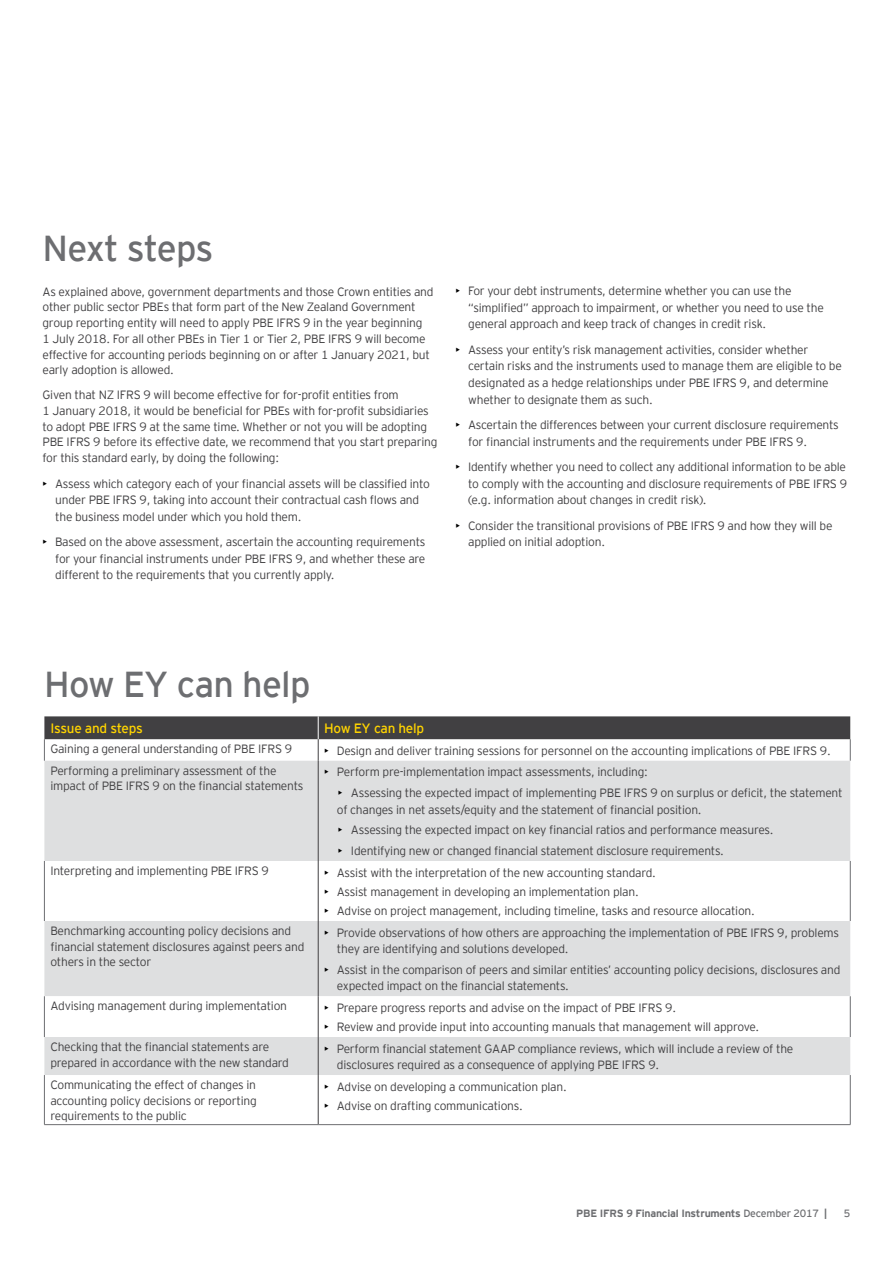
<style>
.page{position:relative;width:893px;height:1263px;background:#fff}
.page>*{position:absolute;margin:0;border:0;box-sizing:border-box;transform-origin:0 0}
.t1{font:36px "EY Interstate";letter-spacing:-.02em;color:#6d6e71}
.t2{font:13.5px "EY Interstate";letter-spacing:-.02em;color:#ffd400}
.t3{font:300 12px/16.5px "EY Interstate";letter-spacing:-.02em;color:#414042}
.t4{font:700 10.5px "EY Interstate";letter-spacing:-.02em;color:#6d6e71}
.t5{font:10.5px "EY Interstate";color:#6d6e71}
.s1{color:#000}
.s2{font-weight:400}
</style>
<div class="page">
<svg style="left:44px;top:761px;width:806px;height:235px;fill:#dedfe0"></svg>
<svg style="left:44px;top:996px;width:806px;height:128px"></svg>
<hr style="left:318px;top:761px;width:1px;height:100px;background:#414042">
<hr style="left:318px;top:861px;width:1px;height:60px;background:#414042">
<hr style="left:318px;top:921px;width:1px;height:75px;background:#414042">
<hr style="left:318px;top:996px;width:1px;height:41px;background:#414042">
<hr style="left:318px;top:1037px;width:1px;height:38px;background:#414042">
<hr style="left:318px;top:1075px;width:1px;height:49px;background:#414042">
<svg style="left:44px;top:716px;width:807px;height:45px"></svg>
<hr style="left:44px;top:861px;width:1px;height:60px;background:#6d6e71">
<hr style="left:850px;top:861px;width:1px;height:60px;background:#6d6e71">
<hr style="left:44px;top:996px;width:1px;height:41px;background:#6d6e71">
<hr style="left:850px;top:996px;width:1px;height:41px;background:#6d6e71">
<hr style="left:44px;top:1075px;width:1px;height:49px;background:#6d6e71">
<hr style="left:850px;top:1075px;width:1px;height:49px;background:#6d6e71">
<hr style="left:44px;top:1124px;width:274px;height:1px;background:#6d6e71">
<hr style="left:318px;top:1124px;width:532px;height:1px;background:#6d6e71">
<h1 class="t1" style="left:43px;top:223px;width:173px">Next steps</h1>
<p class="t3" style="left:43px;top:283px;width:393px;line-height:15.8px">As explained above, government departments and those Crown entities and other public sector PBEs that form part of the New Zealand Government group reporting entity will need to apply PBE IFRS 9 in the year beginning<br>1 July 2018. For all other PBEs in Tier 1 or Tier 2, PBE IFRS 9 will become effective for accounting periods beginning on or after 1 January 2021, but early adoption is allowed.</p>
<p class="t3" style="left:43px;top:386px;width:396px;line-height:15.8px">Given that NZ IFRS 9 will become effective for for-profit entities from<br>1 January 2018, it would be beneficial for PBEs with for-profit subsidiaries to adopt PBE IFRS 9 at the same time. Whether or not you will be adopting PBE IFRS 9 before its effective date, we recommend that you start preparing for this standard early, by doing the following:</p>
<p class="t3" style="left:55px;top:474px;width:376px;text-indent:-13px"><span class="s1">•</span> Assess which category each of your financial assets will be classified into under PBE IFRS 9, taking into account their contractual cash flows and the business model under which you hold them.</p>
<p class="t3" style="left:55px;top:533px;width:372px;text-align:justify;text-indent:-13px"><span class="s1">•</span> Based on the above assessment, ascertain the accounting requirements for your financial instruments under PBE IFRS 9, and whether these are different to the requirements that you currently apply.</p>
<p class="t3" style="left:468px;top:282px;width:357px;text-indent:-13px"><span class="s1">•</span> For your debt instruments, determine whether you can use the “simplified” approach to impairment, or whether you need to use the general approach and keep track of changes in credit risk.</p>
<p class="t3" style="left:468px;top:341px;width:375px;text-indent:-13px"><span class="s1">•</span> Assess your entity’s risk management activities, consider whether certain risks and the instruments used to manage them are eligible to be designated as a hedge relationships under PBE IFRS 9, and determine whether to designate them as such.</p>
<p class="t3" style="left:468px;top:416px;width:372px;text-indent:-13px"><span class="s1">•</span> Ascertain the differences between your current disclosure requirements for financial instruments and the requirements under PBE IFRS 9.</p>
<p class="t3" style="left:468px;top:458px;width:380px;text-align:justify;text-indent:-13px"><span class="s1">•</span> Identify whether you need to collect any additional information to be able to comply with the accounting and disclosure requirements of PBE IFRS 9 (e.g. information about changes in credit risk).</p>
<p class="t3" style="left:468px;top:516px;width:366px;text-indent:-13px"><span class="s1">•</span> Consider the transitional provisions of PBE IFRS 9 and how they will be applied on initial adoption.</p>
<h1 class="t1" style="left:44px;top:659px;width:268px">How EY can help</h1>
<p class="t2" style="left:50px;top:719px;width:94px">Issue and steps</p>
<p class="t2" style="left:324px;top:719px;width:101px">How EY can help</p>
<p class="t3" style="left:50px;top:740px;width:243px">Gaining a general understanding of PBE IFRS 9</p>
<p class="t3" style="left:324px;top:741px;width:508px"><span class="s1">•</span> ►Design and deliver training sessions for personnel on the accounting implications of PBE IFRS 9.</p>
<p class="t3" style="left:50px;top:762px;width:255px;line-height:15.8px">Performing a preliminary assessment of the impact of PBE IFRS 9 on the financial statements</p>
<p class="t3" style="left:324px;top:763px;width:325px"><span class="s1">•</span> Perform pre-implementation impact assessments, including:</p>
<p class="t3" style="left:337px;top:784px;width:507px"><span class="s1">•</span> ►Assessing the expected impact of implementing PBE IFRS 9 on surplus or deficit, the statement of changes in net assets/equity and the statement of financial position.</p>
<p class="t3" style="left:338px;top:821px;width:437px"><span class="s1">•</span> ►Assessing the expected impact on key financial ratios and performance measures.</p>
<p class="t3" style="left:338px;top:842px;width:388px"><span class="s1">•</span> ►Identifying new or changed financial statement disclosure requirements.</p>
<p class="t3" style="left:50px;top:862px;width:220px">Interpreting and implementing PBE IFRS 9</p>
<p class="t3" style="left:324px;top:863px;width:333px"><span class="s1">•</span> ►Assist with the interpretation of the new accounting standard.</p>
<p class="t3" style="left:324px;top:882px;width:316px"><span class="s1">•</span> ►Assist management in developing an implementation plan.</p>
<p class="t3" style="left:324px;top:902px;width:432px"><span class="s1">•</span> ►Advise on project management, including timeline, tasks and resource allocation.</p>
<p class="t3" style="left:50px;top:922px;width:256px;line-height:15.8px">Benchmarking accounting policy decisions and financial statement disclosures against peers and others in the sector</p>
<p class="t3" style="left:337px;top:923px;width:504px;text-indent:-13px"><span class="s1">•</span> ►Provide observations of how others are approaching the implementation of PBE IFRS 9, problems they are identifying and solutions developed.</p>
<p class="t3" style="left:337px;top:960px;width:505px;text-indent:-13px"><span class="s1">•</span> ►Assist in the comparison of peers and similar entities’ accounting policy decisions, disclosures and expected impact on the financial statements.</p>
<p class="t3" style="left:50px;top:997px;width:238px">Advising management during implementation</p>
<p class="t3" style="left:324px;top:998px;width:353px"><span class="s1">•</span> ►Prepare progress reports and advise on the impact of PBE IFRS 9.</p>
<p class="t3" style="left:324px;top:1018px;width:436px"><span class="s1">•</span> ►Review and provide input into accounting manuals that management will approve.</p>
<p class="t3" style="left:50px;top:1038px;width:240px;line-height:15.8px">Checking that the financial statements are prepared in accordance with the new standard</p>
<p class="t3" style="left:337px;top:1039px;width:458px;text-indent:-13px"><span class="s1">•</span> ►Perform financial statement GAAP compliance reviews, which will include a review of the disclosures required as a consequence of applying PBE IFRS 9.</p>
<p class="t3" style="left:50px;top:1076px;width:208px;line-height:15.8px;text-align:justify">Communicating the effect of changes in accounting policy decisions or reporting requirements to the public</p>
<p class="t3" style="left:324px;top:1077px;width:244px"><span class="s1">•</span> ►Advise on developing a communication plan.</p>
<p class="t3" style="left:324px;top:1096px;width:200px"><span class="s1">•</span> ►Advise on drafting communications.</p>
<p class="t4" style="left:576px;top:1206px;width:252px">PBE IFRS 9 Financial Instruments <span class="s2">December 2017</span> |</p>
<p class="t5" style="left:844px;top:1206px;width:8px">5</p>
</div>
